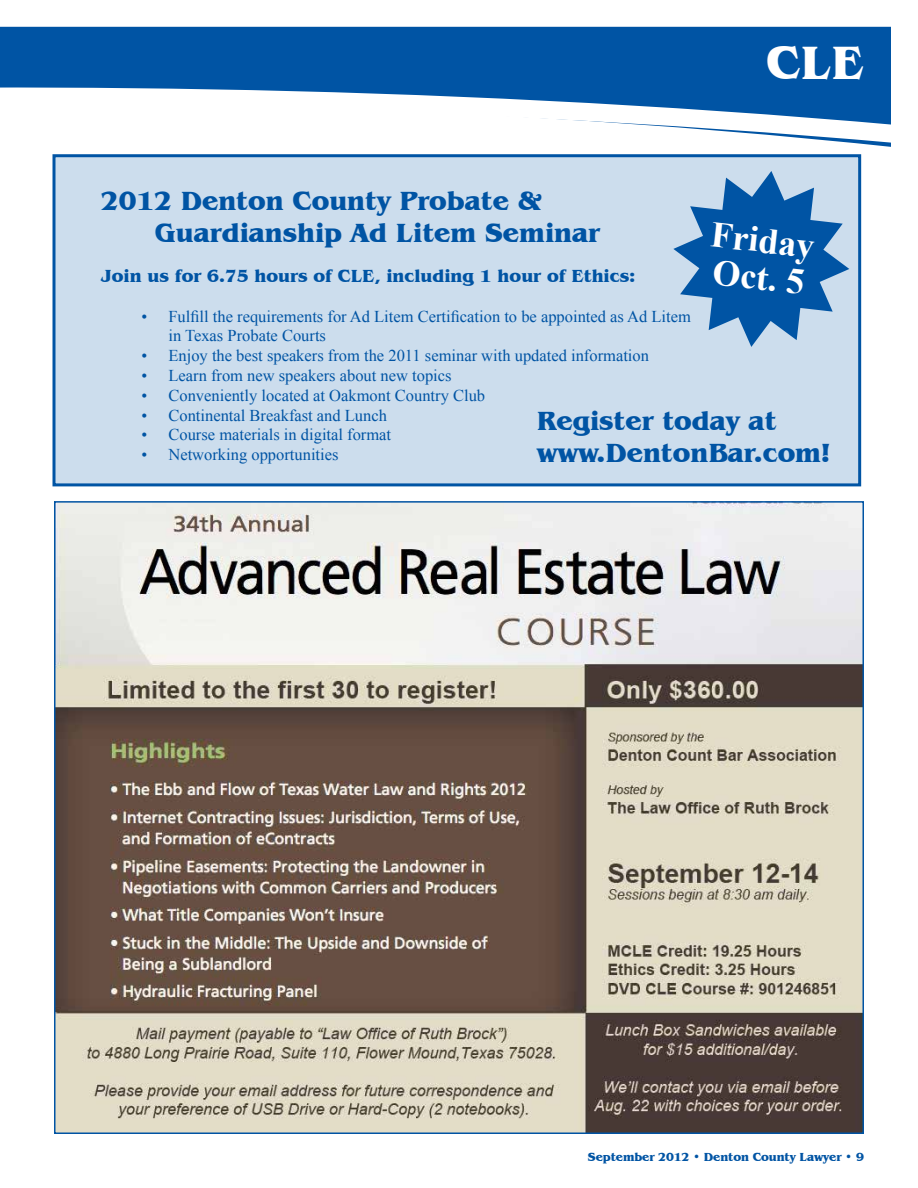
<style>
.page{position:relative;width:918px;height:1188px;background:#fff}
.page>*{position:absolute;margin:0;border:0;box-sizing:border-box;transform-origin:0 0}
.t1{font:700 48px "Benguiat IT Cby BT";color:#fff}
.t2{font:700 36px/37.5px "Times New Roman";color:#fff}
.t3{font:700 27px/32.4px "Benguiat IT Cby BT";color:#0054a4}
.t4{font:700 18px "Benguiat IT Cby BT";color:#0054a4}
.t5{font:16.5px/19.8px "Times New Roman";color:#0054a4}
.t6{font:700 12px "Benguiat IT Cby BT";letter-spacing:-.01em;color:#0054a4}
</style>
<div class="page">
<svg style="left:0;top:26px;width:891px;height:121px"></svg>
<img style="left:57px;top:504px;width:804px;height:627px">
<div style="left:52px;top:154px;width:809px;height:332px;background:#ccdded;border:3px solid #0054a4"></div>
<svg style="left:673px;top:171px;width:176px;height:176px"></svg>
<h1 class="t1" style="left:766px;top:33px;width:99px">CLE</h1>
<h3 class="t3" style="left:155px;top:184px;width:446px;text-indent:-54px">2012 Denton County Probate &amp;<br>Guardianship Ad Litem Seminar</h3>
<p class="t4" style="left:101px;top:265px;width:536px">Join us for 6.75 hours of CLE, including 1 hour of Ethics:</p>
<p class="t5" style="left:168px;top:306px;width:524px;text-indent:-27px">• Fulfill the requirements for Ad Litem Certification to be appointed as Ad Litem in Texas Probate Courts</p>
<p class="t5" style="left:141px;top:345px;width:509px">• Enjoy the best speakers from the 2011 seminar with updated information</p>
<p class="t5" style="left:141px;top:365px;width:312px">• Learn from new speakers about new topics</p>
<p class="t5" style="left:141px;top:385px;width:345px">• Conveniently located at Oakmont Country Club</p>
<p class="t5" style="left:141px;top:405px;width:247px">• Continental Breakfast and Lunch</p>
<p class="t5" style="left:141px;top:425px;width:251px">• Course materials in digital format</p>
<p class="t5" style="left:141px;top:444px;width:199px">• Networking opportunities</p>
<h2 class="t2" style="left:714px;top:214px;width:106px;rotate:7deg">Friday<br>Oct. 5</h2>
<h3 class="t3" style="left:537px;top:404px;width:295px">Register today at www.DentonBar.com!</h3>
<p class="t6" style="left:588px;top:1150px;width:277px">September 2012 • Denton County Lawyer • 9</p>
</div>
